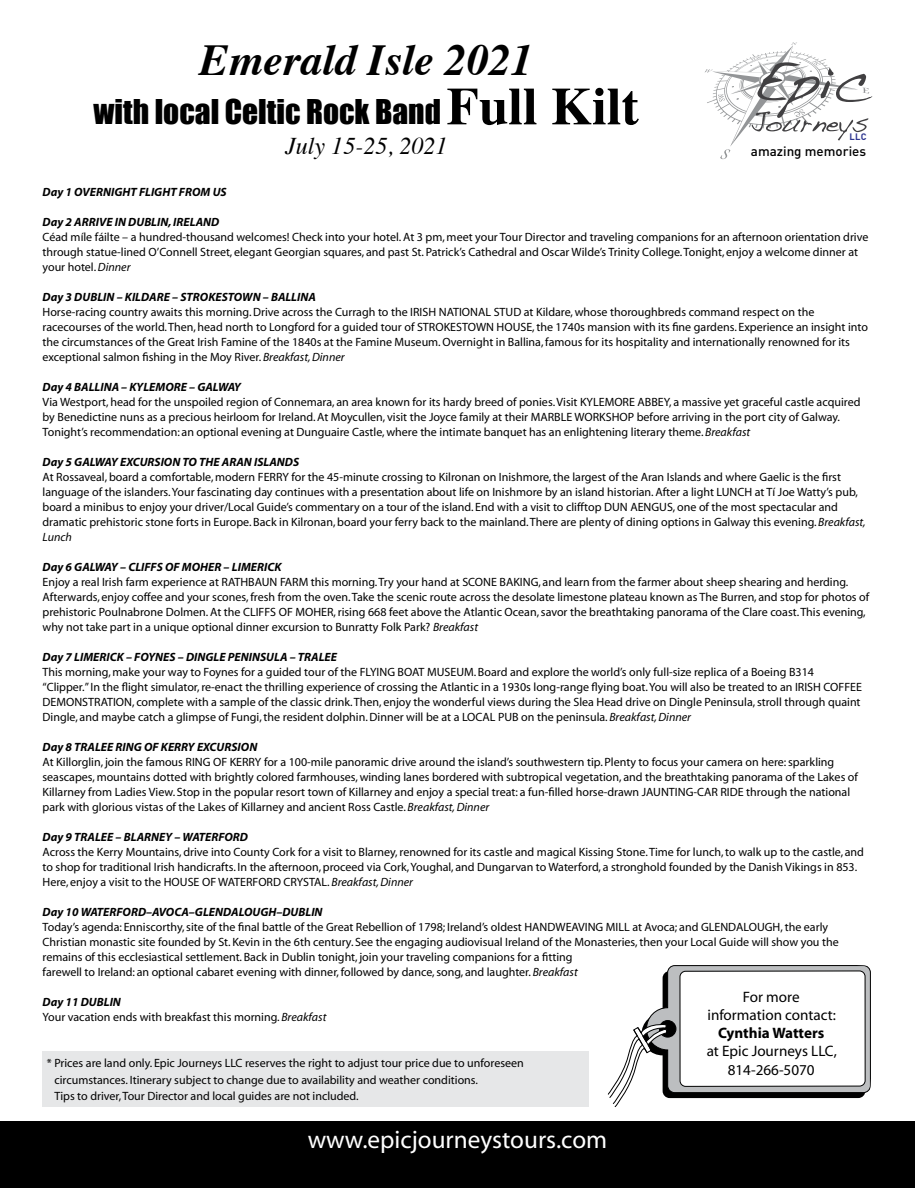
<style>
.page{position:relative;width:915px;height:1188px;background:#fff}
.page>*{position:absolute;margin:0;border:0;box-sizing:border-box;transform-origin:0 0}
.t1{font:italic 700 44.1px "Times";color:#000}
.t2{font:31.35px "Impact";color:#000}
.t3{font:25.2px "Myriad";color:#fff}
.t4{font:italic 24px "Times";color:#000}
.t5{font:15.15px/18.1px "Myriad";color:#000;text-align:center}
.t6{font:700 15.15px "Myriad";color:#000}
.t7{font:500 13.35px "DIN";color:#000}
.t8{font:12px/15px "Myriad";color:#000}
.t9{font:italic 700 12px "Myriad";color:#000}
.t10{font:700 9.3px "DIN";color:#2e3690}
.s1{font-family:"Times";font-weight:700;font-size:52.95px}
.s2{font-style:italic}
.s3{font-weight:700;font-style:italic}
</style>
<div class="page">
<div style="left:0;top:1122px;width:914px;height:66px;background:#000"></div>
<div style="left:43px;top:1052px;width:546px;height:55px;background:#e6e7e8"></div>
<svg style="left:607px;top:965px;width:263px;height:142px"></svg>
<div style="left:679px;top:971px;width:185px;height:115px;background:#fff;border-radius:6px"></div>
<div style="left:679px;top:971px;width:186px;height:116px;border:1px solid #000;border-radius:6px"></div>
<svg style="left:704px;top:43px;width:168px;height:116px"></svg>
<h1 class="t1" style="left:199px;top:19px;width:335px">Emerald Isle 2021</h1>
<h2 class="t2" style="left:93px;top:88px;width:547px">with local Celtic Rock Band <span class="s1">Full Kilt</span></h2>
<h3 class="t4" style="left:285px;top:125px;width:163px">July 15-25, 2021</h3>
<p class="t10" style="left:849px;top:131px;width:18px">LLC</p>
<p class="t7" style="left:750px;top:143px;width:117px">amazing memories</p>
<p class="t9" style="left:43px;top:186px;width:185px">Day 1 OVERNIGHT FLIGHT FROM US</p>
<p class="t9" style="left:43px;top:216px;width:178px">Day 2 ARRIVE IN DUBLIN, IRELAND</p>
<p class="t8" style="left:43px;top:230px;width:827px">Céad míle fáilte – a hundred-thousand welcomes! Check into your hotel. At 3 pm, meet your Tour Director and traveling companions for an afternoon orientation drive through statue-lined O’Connell Street, elegant Georgian squares, and past St. Patrick’s Cathedral and Oscar Wilde’s Trinity College. Tonight, enjoy a welcome dinner at your hotel. <span class="s2">Dinner</span></p>
<p class="t9" style="left:43px;top:291px;width:275px">Day 3 DUBLIN – KILDARE – STROKESTOWN – BALLINA</p>
<p class="t8" style="left:43px;top:305px;width:826px">Horse-racing country awaits this morning. Drive across the Curragh to the IRISH NATIONAL STUD at Kildare, whose thoroughbreds command respect on the racecourses of the world. Then, head north to Longford for a guided tour of STROKESTOWN HOUSE, the 1740s mansion with its fine gardens. Experience an insight into the circumstances of the Great Irish Famine of the 1840s at the Famine Museum. Overnight in Ballina, famous for its hospitality and internationally renowned for its exceptional salmon fishing in the Moy River. <span class="s2">Breakfast, Dinner</span></p>
<p class="t9" style="left:43px;top:381px;width:200px">Day 4 BALLINA – KYLEMORE – GALWAY</p>
<p class="t8" style="left:43px;top:395px;width:819px">Via Westport, head for the unspoiled region of Connemara, an area known for its hardy breed of ponies. Visit KYLEMORE ABBEY, a massive yet graceful castle acquired by Benedictine nuns as a precious heirloom for Ireland. At Moycullen, visit the Joyce family at their MARBLE WORKSHOP before arriving in the port city of Galway.<br>Tonight’s recommendation: an optional evening at Dunguaire Castle, where the intimate banquet has an enlightening literary theme. <span class="s2">Breakfast</span></p>
<p class="t9" style="left:43px;top:456px;width:258px">Day 5 GALWAY EXCURSION TO THE ARAN ISLANDS</p>
<p class="t8" style="left:43px;top:470px;width:824px">At Rossaveal, board a comfortable, modern FERRY for the 45-minute crossing to Kilronan on Inishmore, the largest of the Aran Islands and where Gaelic is the first language of the islanders. Your fascinating day continues with a presentation about life on Inishmore by an island historian. After a light LUNCH at Tí Joe Watty’s pub, board a minibus to enjoy your driver/Local Guide’s commentary on a tour of the island. End with a visit to clifftop DUN AENGUS, one of the most spectacular and dramatic prehistoric stone forts in Europe. Back in Kilronan, board your ferry back to the mainland. There are plenty of dining options in Galway this evening. <span class="s2">Breakfast, Lunch</span></p>
<p class="t9" style="left:43px;top:561px;width:240px">Day 6 GALWAY – CLIFFS OF MOHER – LIMERICK</p>
<p class="t8" style="left:43px;top:575px;width:828px">Enjoy a real Irish farm experience at RATHBAUN FARM this morning. Try your hand at SCONE BAKING, and learn from the farmer about sheep shearing and herding.<br>Afterwards, enjoy coffee and your scones, fresh from the oven. Take the scenic route across the desolate limestone plateau known as The Burren, and stop for photos of prehistoric Poulnabrone Dolmen. At the CLIFFS OF MOHER, rising 668 feet above the Atlantic Ocean, savor the breathtaking panorama of the Clare coast. This evening, why not take part in a unique optional dinner excursion to Bunratty Folk Park? <span class="s2">Breakfast</span></p>
<p class="t9" style="left:43px;top:651px;width:296px">Day 7 LIMERICK – FOYNES – DINGLE PENINSULA – TRALEE</p>
<p class="t8" style="left:43px;top:665px;width:820px">This morning, make your way to Foynes for a guided tour of the FLYING BOAT MUSEUM. Board and explore the world’s only full-size replica of a Boeing B314 “Clipper.” In the flight simulator, re-enact the thrilling experience of crossing the Atlantic in a 1930s long-range flying boat. You will also be treated to an IRISH COFFEE DEMONSTRATION, complete with a sample of the classic drink. Then, enjoy the wonderful views during the Slea Head drive on Dingle Peninsula, stroll through quaint Dingle, and maybe catch a glimpse of Fungi, the resident dolphin. Dinner will be at a LOCAL PUB on the peninsula. <span class="s2">Breakfast, Dinner</span></p>
<p class="t9" style="left:43px;top:741px;width:216px">Day 8 TRALEE RING OF KERRY EXCURSION</p>
<p class="t8" style="left:43px;top:755px;width:816px">At Killorglin, join the famous RING OF KERRY for a 100-mile panoramic drive around the island’s southwestern tip. Plenty to focus your camera on here: sparkling seascapes, mountains dotted with brightly colored farmhouses, winding lanes bordered with subtropical vegetation, and the breathtaking panorama of the Lakes of Killarney from Ladies View. Stop in the popular resort town of Killarney and enjoy a special treat: a fun-filled horse-drawn JAUNTING-CAR RIDE through the national park with glorious vistas of the Lakes of Killarney and ancient Ross Castle. <span class="s2">Breakfast, Dinner</span></p>
<p class="t9" style="left:43px;top:831px;width:207px">Day 9 TRALEE – BLARNEY – WATERFORD</p>
<p class="t8" style="left:43px;top:845px;width:822px">Across the Kerry Mountains, drive into County Cork for a visit to Blarney, renowned for its castle and magical Kissing Stone. Time for lunch, to walk up to the castle, and to shop for traditional Irish handicrafts. In the afternoon, proceed via Cork, Youghal, and Dungarvan to Waterford, a stronghold founded by the Danish Vikings in 853.<br>Here, enjoy a visit to the HOUSE OF WATERFORD CRYSTAL. <span class="s2">Breakfast, Dinner</span></p>
<p class="t9" style="left:43px;top:906px;width:281px">Day 10 WATERFORD–AVOCA–GLENDALOUGH–DUBLIN</p>
<p class="t8" style="left:43px;top:920px;width:797px">Today’s agenda: Enniscorthy, site of the final battle of the Great Rebellion of 1798; Ireland’s oldest HANDWEAVING MILL at Avoca; and GLENDALOUGH, the early Christian monastic site founded by St. Kevin in the 6th century. See the engaging audiovisual Ireland of the Monasteries, then your Local Guide will show you the remains of this ecclesiastical settlement. Back in Dublin tonight, join your traveling companions for a fitting<br>farewell to Ireland: an optional cabaret evening with dinner, followed by dance, song, and laughter. <span class="s2">Breakfast</span></p>
<p class="t8" style="left:43px;top:995px;width:285px"><span class="s3">Day 11 DUBLIN<br></span>Your vacation ends with breakfast this morning. <span class="s2">Breakfast</span></p>
<p class="t5" style="left:707px;top:989px;width:130px">For more information contact:</p>
<p class="t6" style="left:717px;top:1025px;width:108px">Cynthia Watters</p>
<p class="t5" style="left:706px;top:1043px;width:131px">at Epic Journeys LLC,<br>814-266-5070</p>
<p class="t8" style="left:54px;top:1055px;width:471px;line-height:16.5px;text-indent:-8px">* Prices are land only. Epic Journeys LLC reserves the right to adjust tour price due to unforeseen circumstances. Itinerary subject to change due to availability and weather conditions.<br>Tips to driver, Tour Director and local guides are not included.</p>
<h3 class="t3" style="left:308px;top:1127px;width:301px">www.epicjourneystours.com</h3>
</div>
